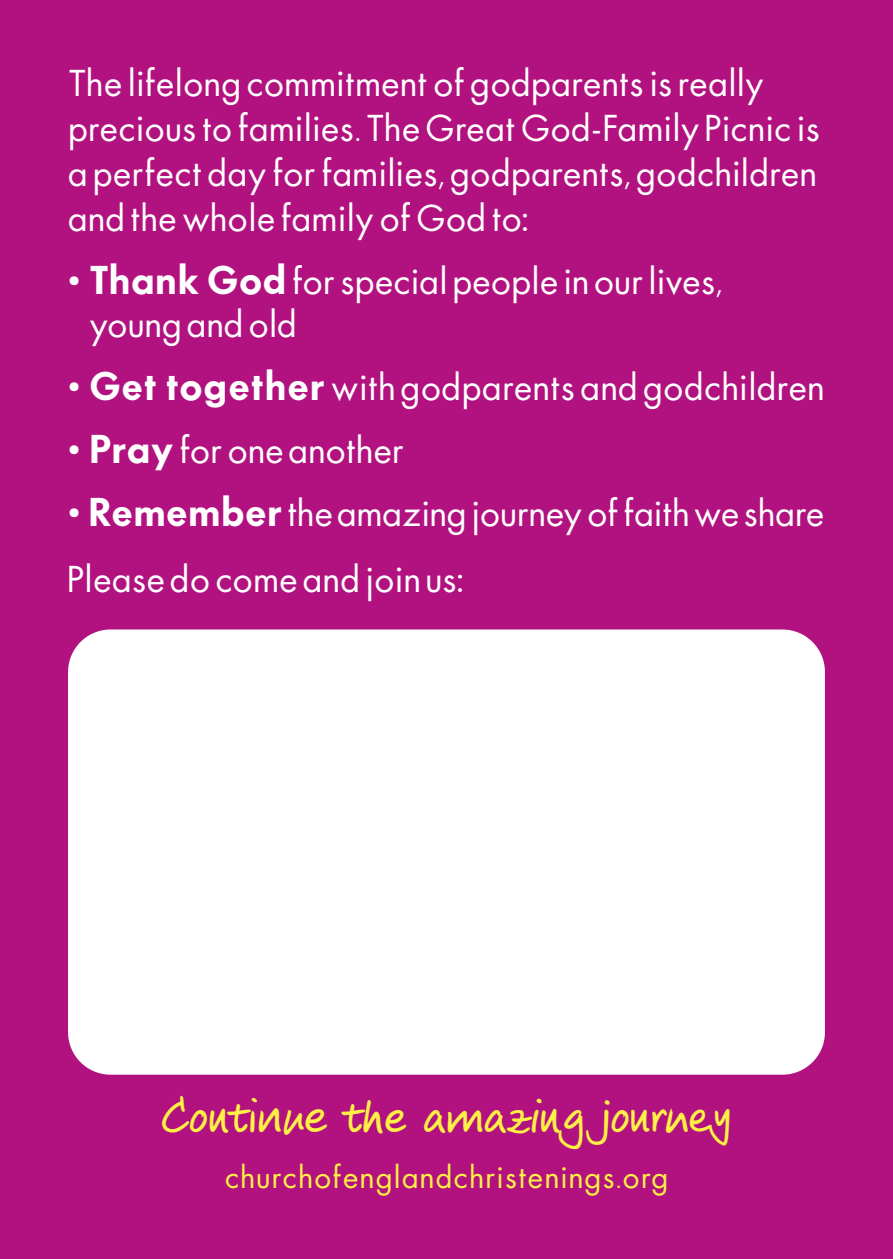
<style>
.page{position:relative;width:893px;height:1259px;background:#b11280}
.page>*{position:absolute;margin:0;border:0;box-sizing:border-box;transform-origin:0 0}
.t1{font:48px "Veneto Handwriting Pro";letter-spacing:.025em;color:#fff046}
.t2{font:35.4px/45px "Futura";letter-spacing:.01em;color:#fff}
.t3{font:30px "Futura";letter-spacing:.045em;color:#fff046}
.s1{font-weight:600}
</style>
<div class="page">
<div style="left:68px;top:629px;width:757px;height:445px;background:#fff;border-radius:43px"></div>
<p class="t2" style="left:68px;top:60px;width:753px">The lifelong commitment of godparents is really precious to families. The Great God-Family Picnic is a perfect day for families, godparents, godchildren and the whole family of God to:</p>
<p class="t2" style="left:89px;top:260px;width:635px;line-height:42px;text-indent:-21px">• <span class="s1">Thank God</span> for special people in our lives, young and old</p>
<p class="t2" style="left:68px;top:364px;width:758px">• <span class="s1">Get together</span> with godparents and godchildren</p>
<p class="t2" style="left:68px;top:427px;width:338px">• <span class="s1">Pray</span> for one another</p>
<p class="t2" style="left:68px;top:480px;width:758px;line-height:65.4px">• <span class="s1">Remember</span> the amazing journey of faith we share<br>Please do come and join us:</p>
<h1 class="t1" style="left:162px;top:1090px;width:571px">Continue the amazing journey</h1>
<p class="t3" style="left:225px;top:1158px;width:445px">churchofenglandchristenings.org</p>
</div>
